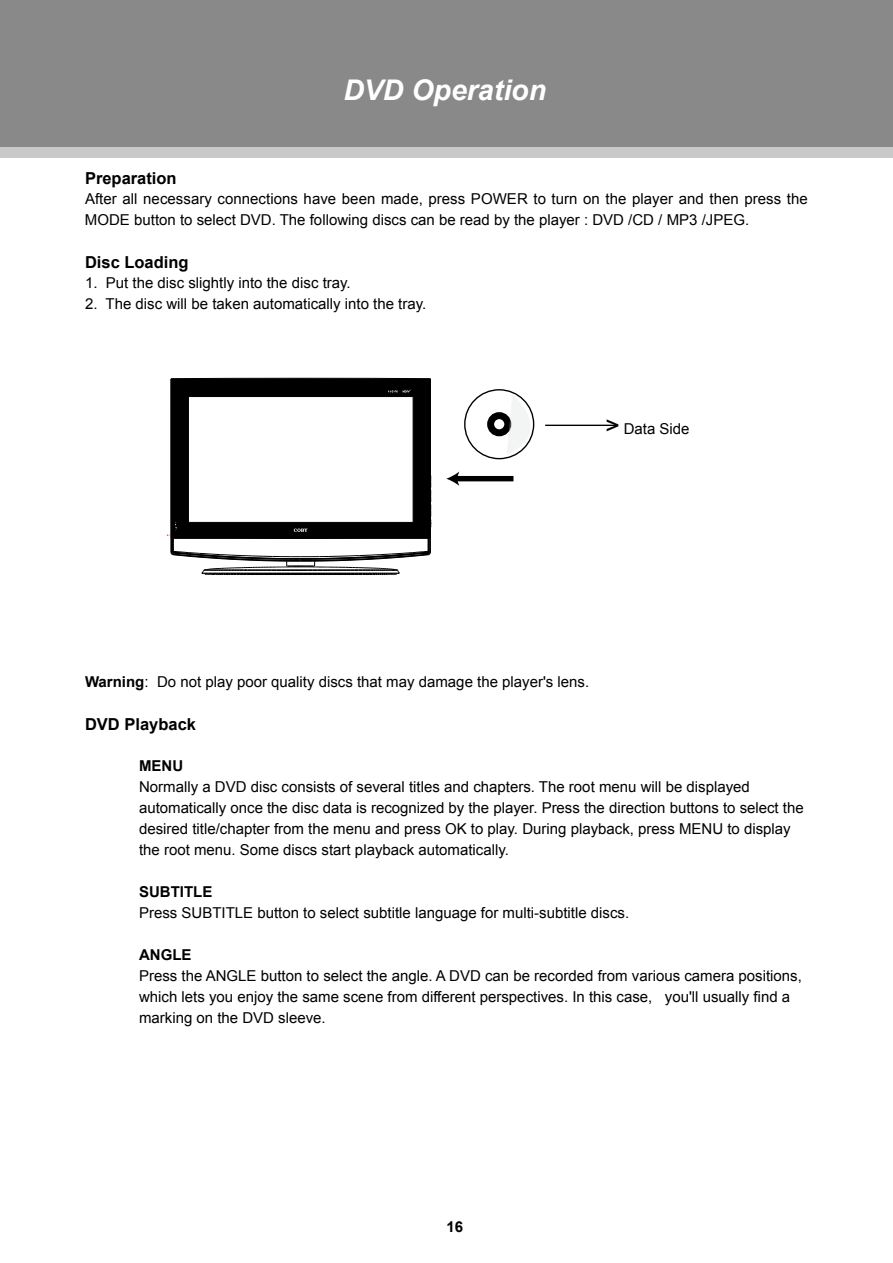
<style>
.page{position:relative;width:893px;height:1263px;background:#fff}
.page>*{position:absolute;margin:0;border:0;box-sizing:border-box;transform-origin:0 0}
.t1{font:italic 700 28.5px "Arial";color:#fff}
.t2{font:700 16.5px "Arial";color:#000}
.t3{font:15px/21px "Arial";color:#000}
.t4{font:700 15px "Arial";color:#000}
.t5{font:5.1px "Arial";color:#e60013}
.s1{font-size:24.6px}
.s2{font-weight:700}
</style>
<div class="page">
<div style="left:0;top:66px;width:893px;height:91px;background:#c9c9ca"></div>
<div style="left:0;top:0;width:893px;height:147px;background:#898989"></div>
<div style="left:464px;top:389px;width:70px;height:70px;border:1px solid #000;border-radius:50%"></div>
<div style="left:487px;top:412px;width:24px;height:24px;border:7px solid #000;border-radius:50%"></div>
<svg style="left:446px;top:472px;width:13px;height:14px"></svg>
<div style="left:456px;top:476px;width:57px;height:5px;background:#000"></div>
<hr style="left:545px;top:425px;width:71px;height:1px;background:#000">
<svg style="left:171px;top:378px;width:261px;height:197px"></svg>
<svg style="left:507px;top:394px;width:24px;height:61px"></svg>
<h1 class="t1" style="left:343px;top:72px;width:204px">DVD Operation</h1>
<p class="t2" style="left:85px;top:168px;width:93px">Preparation</p>
<p class="t3" style="left:85px;top:188px;width:724px">After all necessary connections have been made, press POWER to turn on the player and then press the<br>MODE button to select DVD. The following discs can be read by the player : DVD /CD / MP3 /JPEG.</p>
<p class="t2" style="left:85px;top:252px;width:105px">Disc Loading</p>
<p class="t3" style="left:85px;top:272px;width:267px">1. Put the disc slightly into the disc tray.</p>
<p class="t3" style="left:85px;top:293px;width:343px">2. The disc will be taken automatically into the tray.</p>
<p class="t5" style="left:167px;top:532px;width:6px">••</p>
<p class="t3" style="left:606px;top:419px;width:85px"><span class="s1">&gt;</span> Data Side</p>
<p class="t3" style="left:85px;top:671px;width:506px"><span class="s2">Warning</span>: Do not play poor quality discs that may damage the player's lens.</p>
<p class="t2" style="left:85px;top:714px;width:112px">DVD Playback</p>
<p class="t4" style="left:139px;top:756px;width:46px">MENU</p>
<p class="t3" style="left:139px;top:776px;width:666px">Normally a DVD disc consists of several titles and chapters. The root menu will be displayed automatically once the disc data is recognized by the player. Press the direction buttons to select the desired title/chapter from the menu and press OK to play. During playback, press MENU to display the root menu. Some discs start playback automatically.</p>
<p class="t4" style="left:139px;top:882px;width:75px">SUBTITLE</p>
<p class="t3" style="left:139px;top:902px;width:492px">Press SUBTITLE button to select subtitle language for multi-subtitle discs.</p>
<p class="t4" style="left:139px;top:945px;width:54px">ANGLE</p>
<p class="t3" style="left:139px;top:965px;width:664px">Press the ANGLE button to select the angle. A DVD can be recorded from various camera positions, which lets you enjoy the same scene from different perspectives. In this case, you'll usually find a marking on the DVD sleeve.</p>
<p class="t4" style="left:446px;top:1216px;width:18px">16</p>
</div>
